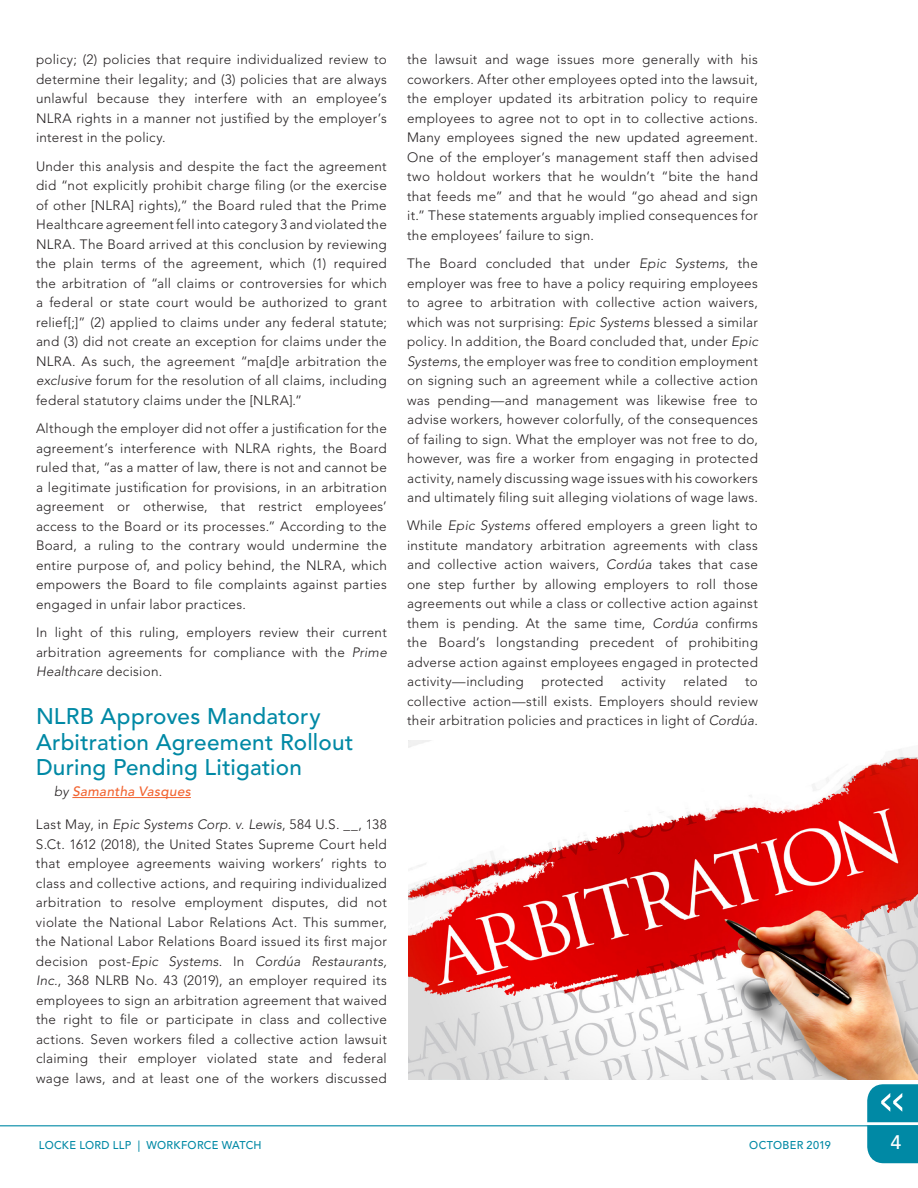
<style>
.page{position:relative;width:918px;height:1188px;background:#fff}
.page>*{position:absolute;margin:0;border:0;box-sizing:border-box;transform-origin:0 0}
.t1{font:500 22.5px/25.5px "Avenir LT Std";letter-spacing:.01em;color:#0089a5}
.t2{font:500 19.5px "Avenir LT Std";color:#fff}
.t3{font:300 13.5px/19.5px "Avenir LT Std";letter-spacing:.02em;color:#231f20;text-align:justify}
.t4{font:italic 500 13.5px "Avenir LT Std";letter-spacing:.02em;color:#f26431}
.t5{font:500 11.25px "Avenir LT Std";letter-spacing:.025em;color:#0089a5}
.s1{font-style:italic}
.s2{font-weight:300;color:#231f20}
</style>
<div class="page">
<hr style="left:0;top:1125px;width:918px;height:1px;background:#0089a5">
<svg style="left:867px;top:1084px;width:51px;height:79px;background:#1994ae"></svg>
<img style="left:408px;top:740px;width:510px;height:340px">
<hr style="left:72px;top:797px;width:119px;height:1px;background:#f26431">
<p class="t3" style="left:36px;top:50px;width:352px">policy; (2) policies that require individualized review to determine their legality; and (3) policies that are always unlawful because they interfere with an employee’s NLRA rights in a manner not justified by the employer’s interest in the policy.</p>
<p class="t3" style="left:36px;top:156px;width:352px">Under this analysis and despite the fact the agreement did “not explicitly prohibit charge filing (or the exercise of other [NLRA] rights),” the Board ruled that the Prime Healthcare agreement fell into category 3 and violated the NLRA. The Board arrived at this conclusion by reviewing the plain terms of the agreement, which (1) required the arbitration of “all claims or controversies for which a federal or state court would be authorized to grant relief[;]” (2) applied to claims under any federal statute; and (3) did not create an exception for claims under the NLRA. As such, the agreement “ma[d]e arbitration the <span class="s1">exclusive</span> forum for the resolution of all claims, including federal statutory claims under the [NLRA].”</p>
<p class="t3" style="left:36px;top:419px;width:352px">Although the employer did not offer a justification for the agreement’s interference with NLRA rights, the Board ruled that, “as a matter of law, there is not and cannot be a legitimate justification for provisions, in an arbitration agreement or otherwise, that restrict employees’ access to the Board or its processes.” According to the Board, a ruling to the contrary would undermine the entire purpose of, and policy behind, the NLRA, which empowers the Board to file complaints against parties engaged in unfair labor practices.</p>
<p class="t3" style="left:36px;top:623px;width:352px">In light of this ruling, employers review their current arbitration agreements for compliance with the <span class="s1">Prime Healthcare</span> decision.</p>
<h1 class="t1" style="left:36px;top:704px;width:319px">NLRB Approves Mandatory<br>Arbitration Agreement Rollout<br>During Pending Litigation</h1>
<p class="t4" style="left:54px;top:784px;width:138px"><span class="s2">by</span> Samantha Vasques</p>
<p class="t3" style="left:36px;top:815px;width:352px">Last May, in <span class="s1">Epic Systems Corp. v. Lewis</span>, 584 U.S. __, 138<br>S.Ct. 1612 (2018), the United States Supreme Court held that employee agreements waiving workers’ rights to class and collective actions, and requiring individualized arbitration to resolve employment disputes, did not violate the National Labor Relations Act. This summer, the National Labor Relations Board issued its first major decision post-<span class="s1">Epic Systems</span>. In <span class="s1">Cordúa Restaurants, Inc.</span>, 368 NLRB No. 43 (2019), an employer required its employees to sign an arbitration agreement that waived the right to file or participate in class and collective actions. Seven workers filed a collective action lawsuit claiming their employer violated state and federal wage laws, and at least one of the workers discussed</p>
<p class="t3" style="left:407px;top:50px;width:352px">the lawsuit and wage issues more generally with his coworkers. After other employees opted into the lawsuit, the employer updated its arbitration policy to require employees to agree not to opt in to collective actions.<br>Many employees signed the new updated agreement.<br>One of the employer’s management staff then advised two holdout workers that he wouldn’t “bite the hand that feeds me” and that he would “go ahead and sign it.” These statements arguably implied consequences for the employees’ failure to sign.</p>
<p class="t3" style="left:407px;top:254px;width:352px">The Board concluded that under <span class="s1">Epic Systems</span>, the employer was free to have a policy requiring employees to agree to arbitration with collective action waivers, which was not surprising: <span class="s1">Epic Systems</span> blessed a similar policy. In addition, the Board concluded that, under <span class="s1">Epic Systems</span>, the employer was free to condition employment on signing such an agreement while a collective action was pending—and management was likewise free to advise workers, however colorfully, of the consequences of failing to sign. What the employer was not free to do, however, was fire a worker from engaging in protected activity, namely discussing wage issues with his coworkers and ultimately filing suit alleging violations of wage laws.</p>
<p class="t3" style="left:407px;top:516px;width:352px">While <span class="s1">Epic Systems</span> offered employers a green light to institute mandatory arbitration agreements with class and collective action waivers, <span class="s1">Cordúa</span> takes that case one step further by allowing employers to roll those agreements out while a class or collective action against them is pending. At the same time, <span class="s1">Cordúa</span> confirms the Board’s longstanding precedent of prohibiting adverse action against employees engaged in protected activity—including</p>
<p class="t3" style="left:542px;top:672px;width:63px">protected</p>
<p class="t3" style="left:621px;top:672px;width:46px">activity</p>
<p class="t3" style="left:684px;top:672px;width:45px">related</p>
<p class="t3" style="left:407px;top:672px;width:352px;text-indent:338px">to collective action—still exists. Employers should review their arbitration policies and practices in light of <span class="s1">Cordúa</span>.</p>
<p class="t5" style="left:39px;top:1138px;width:224px">LOCKE LORD LLP | WORKFORCE WATCH</p>
<p class="t5" style="left:749px;top:1138px;width:83px">OCTOBER 2019</p>
<h2 class="t2" style="left:891px;top:1130px;width:12px">4</h2>
</div>
